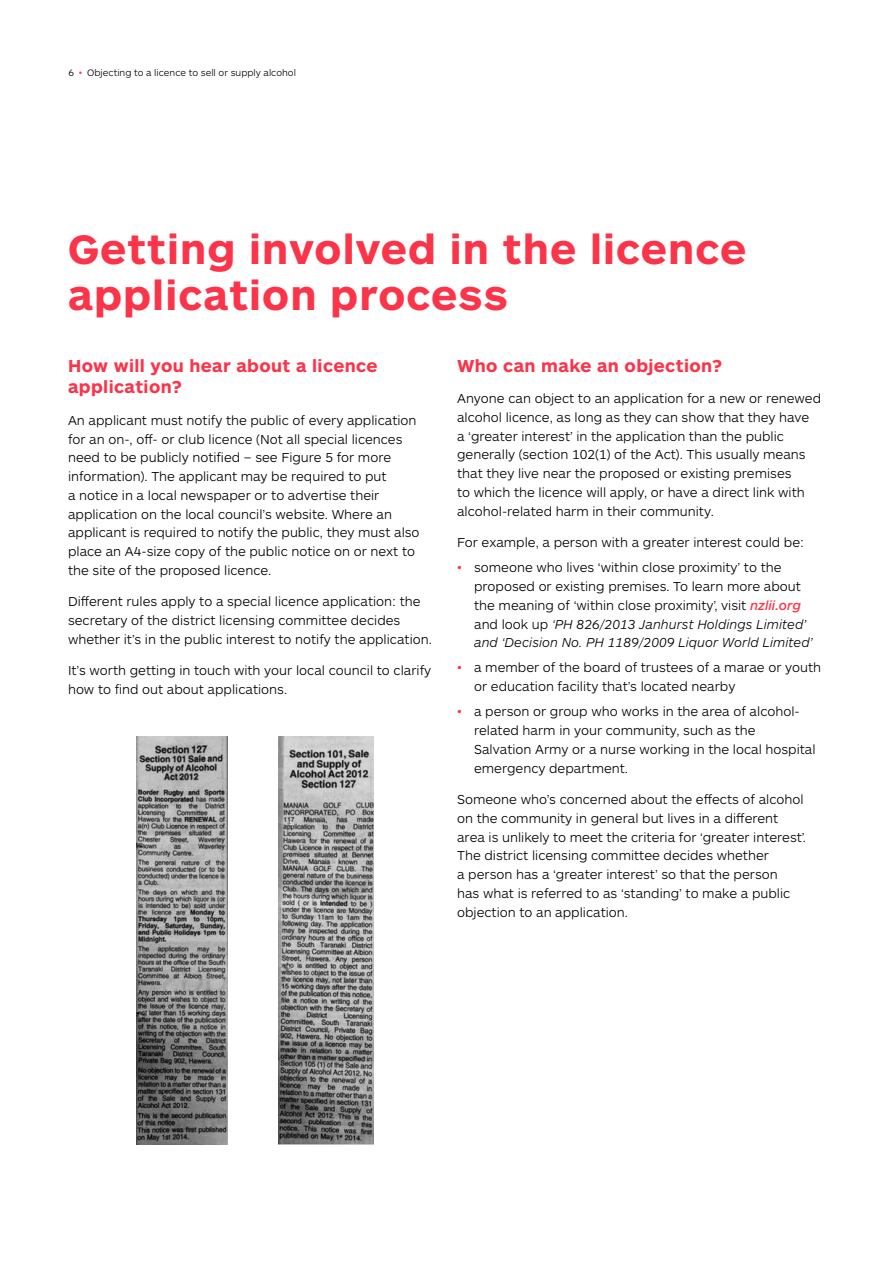
<style>
.page{position:relative;width:893px;height:1263px;background:#fff}
.page>*{position:absolute;margin:0;border:0;box-sizing:border-box;transform-origin:0 0}
.t1{font:700 42.75px/46.5px "ARS Maquette Pro";letter-spacing:.025em;color:#fb3449}
.t2{font:700 18px/21.8px "ARS Maquette Pro";letter-spacing:.02em;color:#fb3449}
.t3{font:300 13.5px/18.8px "ARS Maquette Pro";color:#000}
.t4{font:300 9.75px "ARS Maquette Pro";color:#000}
.s1{color:#fb3449}
.s2{font-weight:500;font-style:italic;color:#fb3449}
.s3{font-style:italic}
</style>
<div class="page">
<img style="left:136px;top:736px;width:91px;height:409px">
<img style="left:278px;top:736px;width:96px;height:409px">
<p class="t4" style="left:68px;top:66px;width:229px">6 <span class="s1">•</span> Objecting to a licence to sell or supply alcohol</p>
<h1 class="t1" style="left:68px;top:224px;width:680px">Getting involved in the licence application process</h1>
<h2 class="t2" style="left:68px;top:353px;width:311px">How will you hear about a licence application?</h2>
<p class="t3" style="left:68px;top:410px;width:353px">An applicant must notify the public of every application for an on-, off- or club licence (Not all special licences need to be publicly notified – see Figure 5 for more information). The applicant may be required to put<br>a notice in a local newspaper or to advertise their application on the local council’s website. Where an applicant is required to notify the public, they must also place an A4-size copy of the public notice on or next to the site of the proposed licence.</p>
<p class="t3" style="left:68px;top:592px;width:365px">Different rules apply to a special licence application: the secretary of the district licensing committee decides whether it’s in the public interest to notify the application.</p>
<p class="t3" style="left:68px;top:661px;width:365px">It’s worth getting in touch with your local council to clarify how to find out about applications.</p>
<h2 class="t2" style="left:457px;top:353px;width:267px">Who can make an objection?</h2>
<p class="t3" style="left:457px;top:388px;width:366px">Anyone can object to an application for a new or renewed alcohol licence, as long as they can show that they have<br>a ‘greater interest’ in the application than the public generally (section 102(1) of the Act). This usually means that they live near the proposed or existing premises<br>to which the licence will apply, or have a direct link with alcohol-related harm in their community.</p>
<p class="t3" style="left:457px;top:532px;width:349px">For example, a person with a greater interest could be:</p>
<p class="t3" style="left:474px;top:558px;width:340px;text-indent:-17px"><span class="s1">•</span> someone who lives ‘within close proximity’ to the proposed or existing premises. To learn more about the meaning of ‘within close proximity’, visit <span class="s2">nzlii.org </span>and look up <span class="s3">‘PH 826/2013 Janhurst Holdings Limited’ and ‘Decision No. PH 1189/2009 Liquor World Limited’</span></p>
<p class="t3" style="left:474px;top:658px;width:349px;text-indent:-17px"><span class="s1">•</span> a member of the board of trustees of a marae or youth or education facility that’s located nearby</p>
<p class="t3" style="left:474px;top:702px;width:343px;text-indent:-17px"><span class="s1">•</span> a person or group who works in the area of alcohol&shy;related harm in your community, such as the Salvation Army or a nurse working in the local hospital emergency department.</p>
<p class="t3" style="left:457px;top:789px;width:350px">Someone who’s concerned about the effects of alcohol on the community in general but lives in a different area is unlikely to meet the criteria for ‘greater interest’.<br>The district licensing committee decides whether<br>a person has a ‘greater interest’ so that the person<br>has what is referred to as ‘standing’ to make a public objection to an application.</p>
</div>
